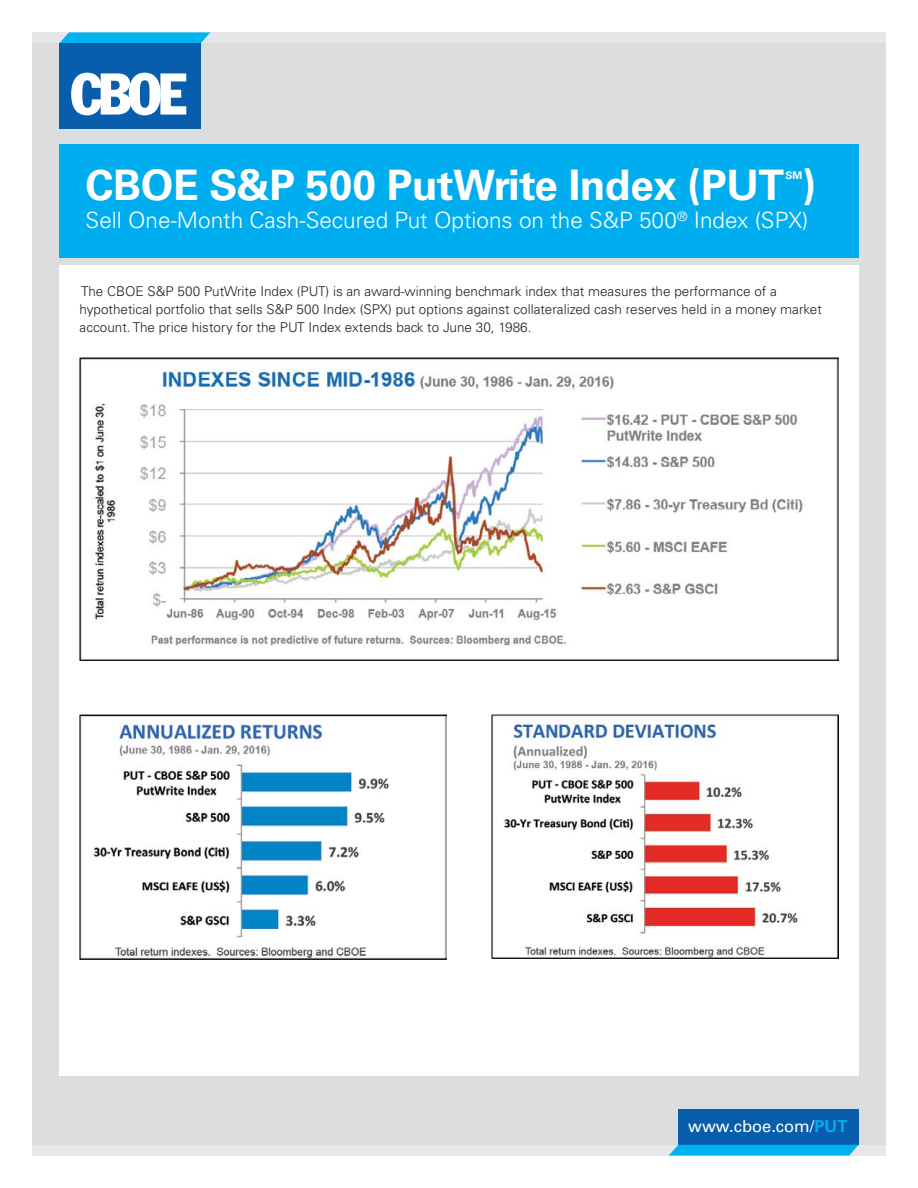
<style>
.page{position:relative;width:918px;height:1188px;background:#fff}
.page>*{position:absolute;margin:0;border:0;box-sizing:border-box;transform-origin:0 0}
.t1{font:700 42px "Univers LT Std";letter-spacing:-.01em;color:#fff}
.t2{font:300 22.5px "Univers LT Std";color:#fff}
.t3{font:16.5px "Univers LT Std";color:#fff}
.t4{font:300 13.5px/18px "Univers LT Std";color:#231f20}
.t5{font:700 10.5px "Univers LT Std";color:#fff}
.s1{font-weight:700;color:#00aeef}
</style>
<div class="page">
<div style="left:32px;top:32px;width:854px;height:1124px;background:#dcddde"></div>
<div style="left:32px;top:32px;width:854px;height:11px;background:#e6e7e8"></div>
<div style="left:32px;top:1145px;width:854px;height:11px;background:#e6e7e8"></div>
<svg style="left:59px;top:32px;width:151px;height:11px;background:#16b7ef"></svg>
<div style="left:59px;top:43px;width:142px;height:86px;background:#085eac"></div>
<svg style="left:71px;top:73px;width:115px;height:42px"></svg>
<div style="left:678px;top:1110px;width:181px;height:35px;background:#085eac"></div>
<svg style="left:669px;top:1145px;width:190px;height:11px;background:#13b7ef"></svg>
<div style="left:59px;top:144px;width:800px;height:113px;background:#00aeef"></div>
<div style="left:59px;top:266px;width:800px;height:810px;background:#fff"></div>
<img style="left:80px;top:358px;width:758px;height:303px">
<img style="left:80px;top:714px;width:366px;height:245px">
<img style="left:492px;top:714px;width:346px;height:245px">
<h1 class="t1" style="left:86px;top:160px;width:732px">CBOE S&amp;P 500 PutWrite Index (PUT )</h1>
<p class="t5" style="left:786px;top:169px;width:18px">SM</p>
<h2 class="t2" style="left:86px;top:206px;width:724px">Sell One-Month Cash-Secured Put Options on the S&amp;P 500<sup>®</sup> Index (SPX)</h2>
<p class="t4" style="left:80px;top:282px;width:744px">The CBOE S&amp;P 500 PutWrite Index (PUT) is an award-winning benchmark index that measures the performance of a hypothetical portfolio that sells S&amp;P 500 Index (SPX) put options against collateralized cash reserves held in a money market account. The price history for the PUT Index extends back to June 30, 1986.</p>
<p class="t3" style="left:688px;top:1116px;width:161px">www.cboe.com/<span class="s1">PUT</span></p>
</div>
